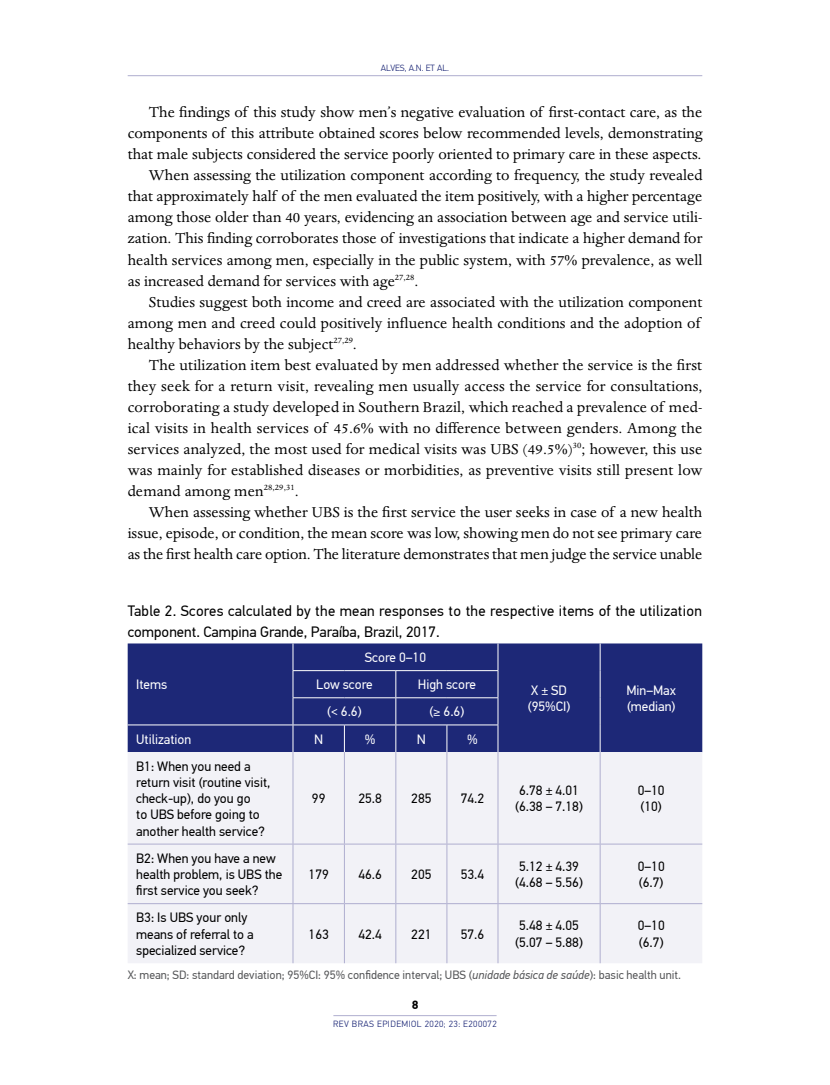
<style>
.page{position:relative;width:830px;height:1085px;background:#fff}
.page>*{position:absolute;margin:0;border:0;box-sizing:border-box;transform-origin:0 0}
.t1{font:16.5px "Dante MT Std";color:#000}
.t2{font:15px/21px "PF Din Text Pro";letter-spacing:.015em;color:#000}
.t3{font:13.5px/16.2px "PF Din Text Pro";color:#000}
.t4{font:13.5px/16.2px "PF Din Text Pro";color:#fff}
.t5{font:12px "PF Din Text Pro";color:#58595b}
.t6{font:700 12px "PF Din Text Pro";color:#000}
.t7{font:300 9px "PF Din Text Pro";letter-spacing:.05em;color:#1d2877}
.t8{font:300 9px "PF Din Text Pro";color:#1d2877}
.s1{font-style:italic}
</style>
<div class="page">
<hr style="left:128px;top:75px;width:574px;height:1px;background:#afaecf">
<hr style="left:333px;top:1015px;width:163px;height:1px;background:#afaecf">
<div style="left:128px;top:643px;width:574px;height:109px;background:#1d2877"></div>
<div style="left:128px;top:752px;width:574px;height:211px;background:#f2f2f7"></div>
<hr style="left:292px;top:670px;width:52px;height:1px;background:#fff">
<hr style="left:344px;top:670px;width:51px;height:1px;background:#fff">
<hr style="left:395px;top:670px;width:51px;height:1px;background:#fff">
<hr style="left:446px;top:670px;width:52px;height:1px;background:#fff">
<svg style="left:599px;top:643px;width:1px;height:109px"></svg>
<hr style="left:292px;top:697px;width:52px;height:1px;background:#fff">
<hr style="left:344px;top:697px;width:51px;height:1px;background:#fff">
<hr style="left:395px;top:697px;width:51px;height:1px;background:#fff">
<hr style="left:446px;top:697px;width:52px;height:1px;background:#fff">
<hr style="left:128px;top:724px;width:165px;height:1px;background:#fff">
<hr style="left:293px;top:724px;width:51px;height:1px;background:#fff">
<svg style="left:292px;top:643px;width:1px;height:109px"></svg>
<hr style="left:344px;top:724px;width:51px;height:1px;background:#fff">
<svg style="left:344px;top:725px;width:1px;height:27px"></svg>
<hr style="left:395px;top:724px;width:51px;height:1px;background:#fff">
<svg style="left:395px;top:671px;width:1px;height:81px"></svg>
<hr style="left:446px;top:724px;width:52px;height:1px;background:#fff">
<svg style="left:446px;top:725px;width:1px;height:27px"></svg>
<svg style="left:497px;top:643px;width:1px;height:109px"></svg>
<hr style="left:292px;top:752px;width:1px;height:91px;background:#afaecf">
<hr style="left:344px;top:752px;width:1px;height:91px;background:#afaecf">
<hr style="left:395px;top:752px;width:1px;height:91px;background:#afaecf">
<hr style="left:446px;top:752px;width:1px;height:91px;background:#afaecf">
<hr style="left:497px;top:752px;width:1px;height:91px;background:#afaecf">
<hr style="left:599px;top:752px;width:1px;height:91px;background:#afaecf">
<hr style="left:128px;top:843px;width:165px;height:1px;background:#afaecf">
<hr style="left:293px;top:843px;width:51px;height:1px;background:#afaecf">
<hr style="left:292px;top:844px;width:1px;height:59px;background:#afaecf">
<hr style="left:344px;top:843px;width:51px;height:1px;background:#afaecf">
<hr style="left:344px;top:844px;width:1px;height:59px;background:#afaecf">
<hr style="left:395px;top:843px;width:51px;height:1px;background:#afaecf">
<hr style="left:395px;top:844px;width:1px;height:59px;background:#afaecf">
<hr style="left:446px;top:843px;width:51px;height:1px;background:#afaecf">
<hr style="left:446px;top:844px;width:1px;height:59px;background:#afaecf">
<hr style="left:497px;top:843px;width:103px;height:1px;background:#afaecf">
<hr style="left:497px;top:844px;width:1px;height:59px;background:#afaecf">
<hr style="left:600px;top:843px;width:102px;height:1px;background:#afaecf">
<hr style="left:599px;top:844px;width:1px;height:59px;background:#afaecf">
<hr style="left:128px;top:903px;width:165px;height:1px;background:#afaecf">
<hr style="left:293px;top:903px;width:51px;height:1px;background:#afaecf">
<hr style="left:292px;top:903px;width:1px;height:60px;background:#afaecf">
<hr style="left:344px;top:903px;width:51px;height:1px;background:#afaecf">
<hr style="left:344px;top:903px;width:1px;height:60px;background:#afaecf">
<hr style="left:395px;top:903px;width:51px;height:1px;background:#afaecf">
<hr style="left:395px;top:903px;width:1px;height:60px;background:#afaecf">
<hr style="left:446px;top:903px;width:51px;height:1px;background:#afaecf">
<hr style="left:446px;top:903px;width:1px;height:60px;background:#afaecf">
<hr style="left:497px;top:903px;width:103px;height:1px;background:#afaecf">
<hr style="left:497px;top:903px;width:1px;height:60px;background:#afaecf">
<hr style="left:600px;top:903px;width:102px;height:1px;background:#afaecf">
<hr style="left:599px;top:903px;width:1px;height:60px;background:#afaecf">
<p class="t8" style="left:381px;top:63px;width:69px">ALVES, A.N. ET AL.</p>
<p class="t1" style="left:149px;top:103px;width:554px">The findings of this study show men’s negative evaluation of first-contact care, as the</p>
<p class="t1" style="left:128px;top:124px;width:576px">components of this attribute obtained scores below recommended levels, demonstrating</p>
<p class="t1" style="left:128px;top:145px;width:575px">that male subjects considered the service poorly oriented to primary care in these aspects.</p>
<p class="t1" style="left:149px;top:166px;width:555px">When assessing the utilization component according to frequency, the study revealed</p>
<p class="t1" style="left:128px;top:187px;width:575px">that approximately half of the men evaluated the item positively, with a higher percentage</p>
<p class="t1" style="left:128px;top:208px;width:576px">among those older than 40 years, evidencing an association between age and service utili-</p>
<p class="t1" style="left:128px;top:229px;width:576px">zation. This finding corroborates those of investigations that indicate a higher demand for</p>
<p class="t1" style="left:128px;top:250px;width:576px">health services among men, especially in the public system, with 57% prevalence, as well</p>
<p class="t1" style="left:128px;top:271px;width:292px">as increased demand for services with age<sup>27,28</sup>.</p>
<p class="t1" style="left:149px;top:292px;width:554px">Studies suggest both income and creed are associated with the utilization component</p>
<p class="t1" style="left:128px;top:313px;width:573px">among men and creed could positively influence health conditions and the adoption of</p>
<p class="t1" style="left:128px;top:334px;width:231px">healthy behaviors by the subject<sup>27,29</sup>.</p>
<p class="t1" style="left:149px;top:355px;width:554px">The utilization item best evaluated by men addressed whether the service is the first</p>
<p class="t1" style="left:128px;top:376px;width:576px">they seek for a return visit, revealing men usually access the service for consultations,</p>
<p class="t1" style="left:128px;top:397px;width:576px">corroborating a study developed in Southern Brazil, which reached a prevalence of med-</p>
<p class="t1" style="left:128px;top:418px;width:576px">ical visits in health services of 45.6% with no difference between genders. Among the</p>
<p class="t1" style="left:128px;top:439px;width:576px">services analyzed, the most used for medical visits was UBS (49.5%)<sup>30</sup>; however, this use</p>
<p class="t1" style="left:128px;top:460px;width:576px">was mainly for established diseases or morbidities, as preventive visits still present low</p>
<p class="t1" style="left:128px;top:481px;width:173px">demand among men<sup>28,29,31</sup>.</p>
<p class="t1" style="left:149px;top:502px;width:554px">When assessing whether UBS is the first service the user seeks in case of a new health</p>
<p class="t1" style="left:128px;top:523px;width:575px">issue, episode, or condition, the mean score was low, showing men do not see primary care</p>
<p class="t1" style="left:128px;top:544px;width:576px">as the first health care option. The literature demonstrates that men judge the service unable</p>
<p class="t2" style="left:128px;top:600px;width:575px">Table 2. Scores calculated by the mean responses to the respective items of the utilization component. Campina Grande, Paraíba, Brazil, 2017.</p>
<p class="t4" style="left:136px;top:676px;width:33px">Items</p>
<p class="t4" style="left:365px;top:649px;width:63px">Score 0–10</p>
<p class="t4" style="left:316px;top:676px;width:58px">Low score</p>
<p class="t4" style="left:417px;top:676px;width:60px">High score</p>
<p class="t4" style="left:327px;top:703px;width:36px">(&lt; 6.6)</p>
<p class="t4" style="left:429px;top:703px;width:36px">(≥ 6.6)</p>
<p class="t4" style="left:527px;top:682px;width:44px">X ± SD (95%CI)</p>
<p class="t4" style="left:626px;top:682px;width:51px">Min–Max (median)</p>
<p class="t4" style="left:136px;top:730px;width:57px">Utilization</p>
<p class="t4" style="left:314px;top:730px;width:11px">N</p>
<p class="t4" style="left:364px;top:730px;width:12px">%</p>
<p class="t4" style="left:416px;top:730px;width:11px">N</p>
<p class="t4" style="left:467px;top:730px;width:12px">%</p>
<p class="t3" style="left:136px;top:758px;width:136px">B1: When you need a return visit (routine visit, check-up), do you go<br>to UBS before going to another health service?</p>
<p class="t3" style="left:312px;top:790px;width:15px">99</p>
<p class="t3" style="left:358px;top:790px;width:25px">25.8</p>
<p class="t3" style="left:411px;top:790px;width:22px">285</p>
<p class="t3" style="left:460px;top:790px;width:25px">74.2</p>
<p class="t3" style="left:515px;top:782px;width:69px">6.78 ± 4.01 (6.38 – 7.18)</p>
<p class="t3" style="left:637px;top:782px;width:28px">0–10 (10)</p>
<p class="t3" style="left:136px;top:850px;width:147px">B2: When you have a new health problem, is UBS the first service you seek?</p>
<p class="t3" style="left:136px;top:909px;width:119px">B3: Is UBS your only means of referral to a specialized service?</p>
<p class="t3" style="left:308px;top:866px;width:22px">179</p>
<p class="t3" style="left:358px;top:866px;width:25px">46.6</p>
<p class="t3" style="left:411px;top:866px;width:22px">205</p>
<p class="t3" style="left:460px;top:866px;width:25px">53.4</p>
<p class="t3" style="left:515px;top:858px;width:69px">5.12 ± 4.39 (4.68 – 5.56)</p>
<p class="t3" style="left:637px;top:858px;width:28px">0–10 (6.7)</p>
<p class="t3" style="left:308px;top:925px;width:22px">163</p>
<p class="t3" style="left:358px;top:925px;width:25px">42.4</p>
<p class="t3" style="left:411px;top:925px;width:22px">221</p>
<p class="t3" style="left:460px;top:925px;width:25px">57.6</p>
<p class="t3" style="left:515px;top:917px;width:69px">5.48 ± 4.05 (5.07 – 5.88)</p>
<p class="t3" style="left:637px;top:917px;width:28px">0–10 (6.7)</p>
<p class="t5" style="left:128px;top:967px;width:554px">X: mean; SD: standard deviation; 95%CI: 95% confidence interval; UBS (<span class="s1">unidade básica de saúde</span>): basic health unit.</p>
<p class="t6" style="left:411px;top:997px;width:8px">8</p>
<p class="t7" style="left:333px;top:1018px;width:165px">REV BRAS EPIDEMIOL 2020; 23: E200072</p>
</div>
